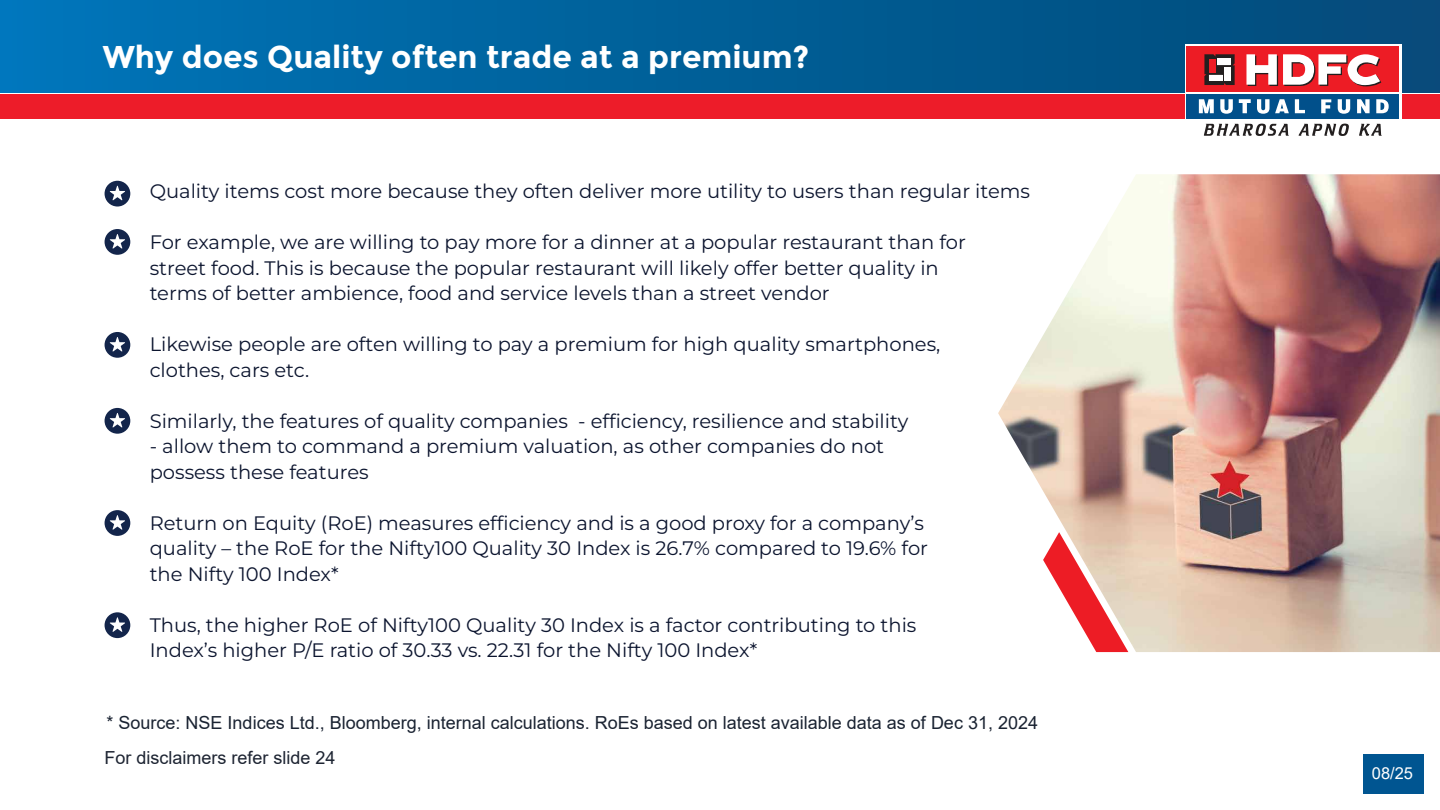
<style>
.page{position:relative;width:1440px;height:810px;background:#fff}
.page>*{position:absolute;margin:0;border:0;box-sizing:border-box;transform-origin:0 0}
.t1{font:700 31.5px "Montserrat";color:#fff}
.t2{font:100 19.5px/25.5px "Montserrat";color:#0c152f}
.t3{font:18px "Arial";color:#1a2332}
.t4{font:18px "Arial";color:#1d2432}
.t5{font:16.5px "Arial";color:#fff}
</style>
<div class="page">
<div style="left:1363px;top:754px;width:60px;height:39px;background:#005591"></div>
<div style="left:0;top:0;width:1440px;height:92px;background:linear-gradient(to right,#0073b8,#094d7b)"></div>
<div style="left:0;top:94px;width:1440px;height:25px;background:#ed1c29"></div>
<div style="left:1185px;top:45px;width:216px;height:96px;background:#fff"></div>
<div style="left:1187px;top:46px;width:212px;height:46px;background:#ed1c25"></div>
<div style="left:1187px;top:94px;width:212px;height:24px;background:#01508b"></div>
<svg style="left:1199px;top:99px;width:15px;height:14px"></svg>
<svg style="left:1220px;top:99px;width:13px;height:15px"></svg>
<svg style="left:1239px;top:99px;width:12px;height:14px"></svg>
<svg style="left:1257px;top:99px;width:32px;height:15px"></svg>
<svg style="left:1295px;top:99px;width:10px;height:14px"></svg>
<svg style="left:1321px;top:99px;width:10px;height:14px"></svg>
<svg style="left:1338px;top:99px;width:12px;height:15px"></svg>
<svg style="left:1357px;top:99px;width:13px;height:14px"></svg>
<svg style="left:1376px;top:99px;width:13px;height:14px"></svg>
<svg style="left:1246px;top:54px;width:135px;height:33px"></svg>
<svg style="left:1204px;top:54px;width:31px;height:31px"></svg>
<div style="left:1209px;top:59px;width:6px;height:14px;background:#ed1c25"></div>
<svg style="left:1204px;top:124px;width:85px;height:12px"></svg>
<svg style="left:1299px;top:124px;width:50px;height:12px"></svg>
<svg style="left:1359px;top:124px;width:23px;height:12px"></svg>
<img style="left:998px;top:174px;width:442px;height:478px">
<svg style="left:1043px;top:532px;width:85px;height:120px"></svg>
<svg style="left:105px;top:181px;width:25px;height:26px"></svg>
<svg style="left:105px;top:229px;width:25px;height:26px"></svg>
<svg style="left:105px;top:332px;width:25px;height:26px"></svg>
<svg style="left:105px;top:408px;width:25px;height:26px"></svg>
<svg style="left:105px;top:510px;width:25px;height:26px"></svg>
<svg style="left:105px;top:612px;width:25px;height:26px"></svg>
<h1 class="t1" style="left:103px;top:38px;width:708px">Why does Quality often trade at a premium?</h1>
<p class="t2" style="left:150px;top:178px;width:882px">Quality items cost more because they often deliver more utility to users than regular items</p>
<p class="t2" style="left:150px;top:229px;width:818px">For example, we are willing to pay more for a dinner at a popular restaurant than for street food. This is because the popular restaurant will likely offer better quality in terms of better ambience, food and service levels than a street vendor</p>
<p class="t2" style="left:150px;top:331px;width:792px">Likewise people are often willing to pay a premium for high quality smartphones, clothes, cars etc.</p>
<p class="t2" style="left:150px;top:408px;width:760px">Similarly, the features of quality companies - efficiency, resilience and stability</p>
<p class="t2" style="left:150px;top:433px;width:736px">- allow them to command a premium valuation, as other companies do not possess these features</p>
<p class="t2" style="left:150px;top:510px;width:780px">Return on Equity (RoE) measures efficiency and is a good proxy for a company’s quality – the RoE for the Nifty100 Quality 30 Index is 26.7% compared to 19.6% for the Nifty 100 Index*</p>
<p class="t2" style="left:150px;top:612px;width:768px">Thus, the higher RoE of Nifty100 Quality 30 Index is a factor contributing to this<br>Index’s higher P/E ratio of 30.33 vs. 22.31 for the Nifty 100 Index*</p>
<p class="t3" style="left:107px;top:710px;width:933px">* Source: NSE Indices Ltd., Bloomberg, internal calculations. RoEs based on latest available data as of Dec 31, 2024</p>
<p class="t4" style="left:105px;top:745px;width:233px">For disclaimers refer slide 24</p>
<p class="t5" style="left:1372px;top:762px;width:43px">08/25</p>
</div>
